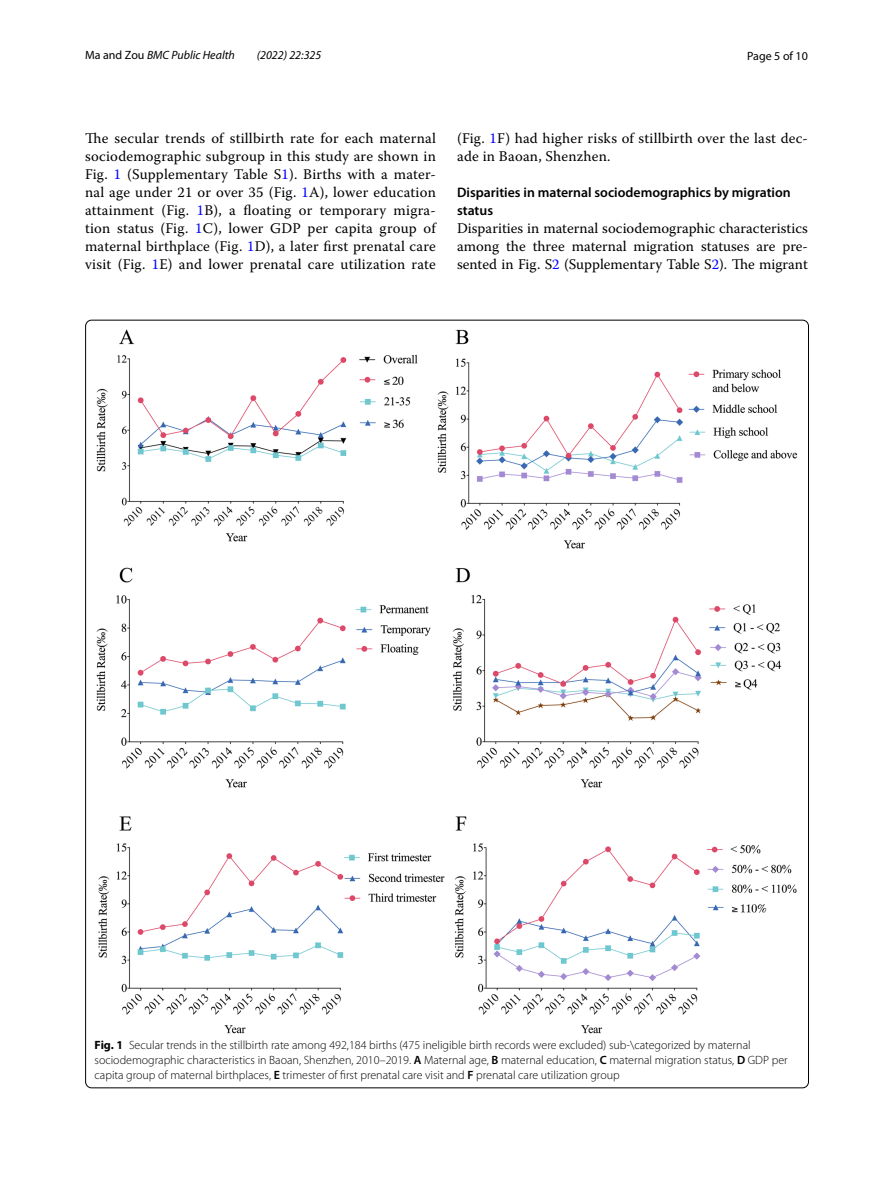
<style>
.page{position:relative;width:893px;height:1187px;background:#fff}
.page>*{position:absolute;margin:0;border:0;box-sizing:border-box;transform-origin:0 0}
.t1{font:14.7px/18px "Warnock Pro";letter-spacing:.015em;color:#000;text-align:justify}
.t2{font:600 13.8px/18px "Myriad Pro";color:#000}
.t3{font:300 12px/15px "Myriad Pro";color:#000}
.t4{font:italic 12px "Myriad Pro";color:#000}
.t5{font:12px "Myriad Pro";color:#000}
.s1{font-style:normal}
.s2{color:#00f}
.s3{font-weight:700}
.s4{font-weight:600}
</style>
<div class="page">
<img style="left:97px;top:329px;width:700px;height:704px">
<p class="t4" style="left:85px;top:48px;width:151px"><span class="s1">Ma and Zou</span> BMC Public Health</p>
<p class="t4" style="left:257px;top:48px;width:66px">(2022) 22:325</p>
<p class="t5" style="left:747px;top:48px;width:62px">Page 5 of 10</p>
<p class="t1" style="left:85px;top:128px;width:352px">The secular trends of stillbirth rate for each maternal sociodemographic subgroup in this study are shown in Fig. <span class="s2">1</span> (Supplementary Table S<span class="s2">1</span>). Births with a mater&shy;nal age under 21 or over 35 (Fig. <span class="s2">1</span>A), lower education attainment (Fig. <span class="s2">1</span>B), a floating or temporary migra&shy;tion status (Fig. <span class="s2">1</span>C), lower GDP per capita group of maternal birthplace (Fig. <span class="s2">1</span>D), a later first prenatal care visit (Fig. <span class="s2">1</span>E) and lower prenatal care utilization rate</p>
<p class="t1" style="left:457px;top:128px;width:352px">(Fig. <span class="s2">1</span>F) had higher risks of stillbirth over the last dec&shy;ade in Baoan, Shenzhen.</p>
<p class="t2" style="left:457px;top:183px;width:335px">Disparities in maternal sociodemographics by migration status</p>
<p class="t1" style="left:457px;top:218px;width:352px">Disparities in maternal sociodemographic characteristics among the three maternal migration statuses are pre&shy;sented in Fig. S<span class="s2">2</span> (Supplementary Table S<span class="s2">2</span>). The migrant</p>
<p class="t3" style="left:95px;top:1037px;width:695px"><span class="s3">Fig. 1</span> Secular trends in the stillbirth rate among 492,184 births (475 ineligible birth records were excluded) sub-\categorized by maternal sociodemographic characteristics in Baoan, Shenzhen, 2010–2019. <span class="s4">A</span> Maternal age, <span class="s4">B</span> maternal education, <span class="s4">C</span> maternal migration status, <span class="s4">D</span> GDP per capita group of maternal birthplaces, <span class="s4">E</span> trimester of first prenatal care visit and <span class="s4">F</span> prenatal care utilization group</p>
</div>
